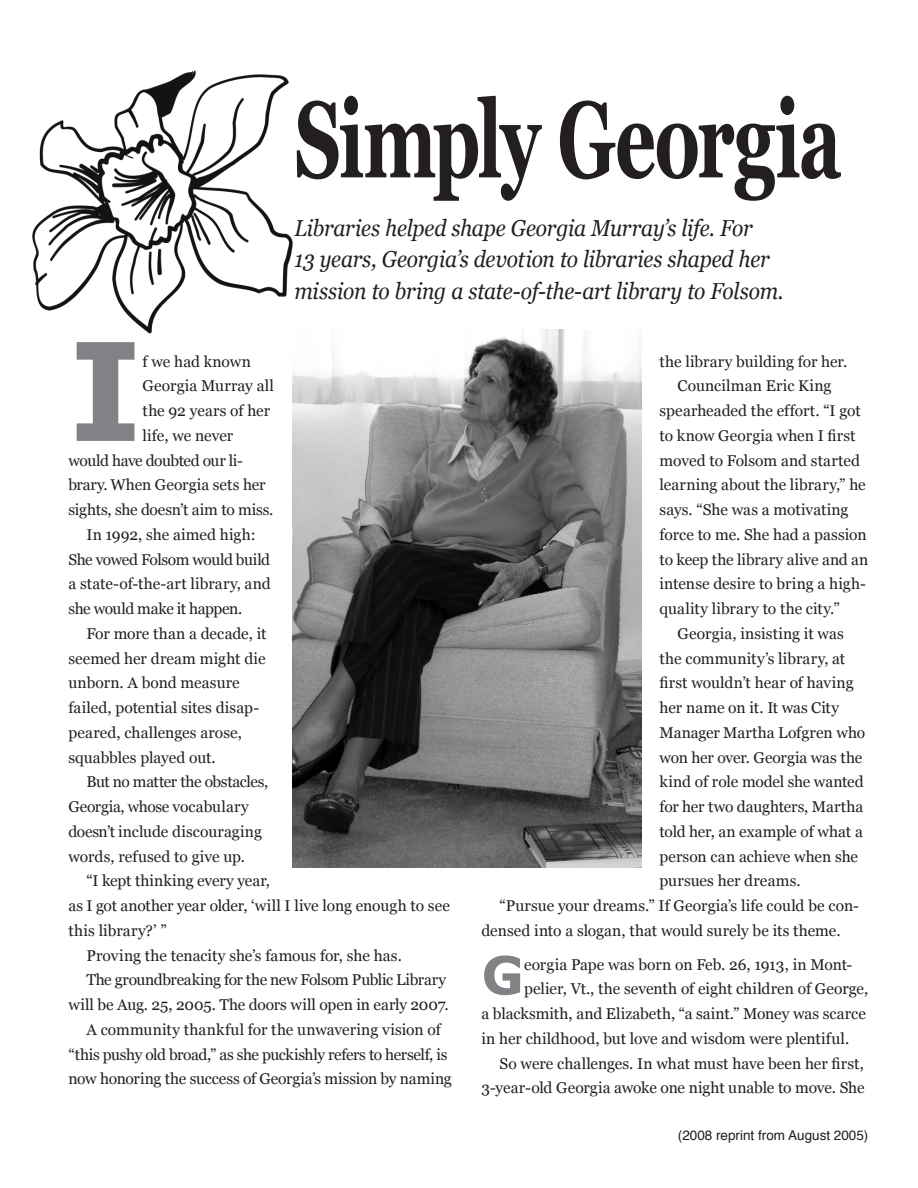
<style>
.page{position:relative;width:918px;height:1188px;background:#fff}
.page>*{position:absolute;margin:0;border:0;box-sizing:border-box;transform-origin:0 0}
.Body_text{font:700 135.9px "Verdana";color:#808285}
.t1{font:700 108px "Georgia";letter-spacing:-.025em;color:#231f20;scale:.67 1}
.Body_text-2{font:700 52.5px "Verdana";color:#808285}
.t2{font:italic 23.1px/31.5px "Georgia";letter-spacing:-.01em;color:#231f20;scale:.91 1}
.Body_text-3{font:15.6px/24.8px "Georgia";letter-spacing:-.005em;color:#231f20}
.Body_text-4{font:15.6px "Georgia";letter-spacing:-.035em;color:#231f20}
.t3{font:13.5px "Helvetica";color:#231f20}
</style>
<div class="page">
<img style="left:32px;top:70px;width:261px;height:264px">
<img style="left:292px;top:329px;width:350px;height:539px">
<p class="t1" style="left:294px;top:79px;width:818px">Simply Georgia</p>
<p class="t2" style="left:295px;top:212px;width:539px">Libraries helped shape Georgia Murray’s life. For<br>13 years, Georgia’s devotion to libraries shaped her mission to bring a state-of-the-art library to Folsom.</p>
<p class="Body_text" style="left:69px;top:305px;width:76px">I</p>
<p class="Body_text-3" style="left:143px;top:349px;width:110px">f we had known</p>
<p class="Body_text-3" style="left:143px;top:374px;width:133px">Georgia Murray all</p>
<p class="Body_text-3" style="left:143px;top:398px;width:129px">the 92 years of her</p>
<p class="Body_text-3" style="left:143px;top:423px;width:92px">life, we never</p>
<p class="Body_text-4" style="left:69px;top:451px;width:176px">would have doubted our li-</p>
<p class="Body_text-3" style="left:69px;top:473px;width:199px">brary. When Georgia sets her</p>
<p class="Body_text-3" style="left:69px;top:497px;width:207px">sights, she doesn’t aim to miss.</p>
<p class="Body_text-3" style="left:69px;top:522px;width:204px;text-indent:18px">In 1992, she aimed high:<br>She vowed Folsom would build a state-of-the-art library, and she would make it happen.</p>
<p class="Body_text-3" style="left:69px;top:621px;width:200px;text-indent:18px">For more than a decade, it seemed her dream might die unborn. A bond measure failed, potential sites disap&shy;peared, challenges arose, squabbles played out.</p>
<p class="Body_text-3" style="left:69px;top:770px;width:201px;text-indent:18px">But no matter the obstacles,<br>Georgia, whose vocabulary doesn’t include discouraging words, refused to give up.</p>
<p class="Body_text-3" style="left:69px;top:869px;width:383px;text-indent:18px">“I kept thinking every year,<br>as I got another year older, ‘will I live long enough to see this library?’ ”</p>
<p class="Body_text-3" style="left:87px;top:943px;width:317px">Proving the tenacity she’s famous for, she has.</p>
<p class="Body_text-3" style="left:69px;top:968px;width:382px;text-align:right">The groundbreaking for the new Folsom Public Library will be Aug. 25, 2005. The doors will open in early 2007.</p>
<p class="Body_text-3" style="left:69px;top:1017px;width:385px;text-align:center">A community thankful for the unwavering vision of “this pushy old broad,” as she puckishly refers to herself, is now honoring the success of Georgia’s mission by naming</p>
<p class="Body_text-3" style="left:660px;top:349px;width:189px">the library building for her.</p>
<p class="Body_text-3" style="left:660px;top:374px;width:210px;text-indent:18px">Councilman Eric King spearheaded the effort. “I got to know Georgia when I first moved to Folsom and started learning about the library,” he says. “She was a motivating force to me. She had a passion to keep the library alive and an intense desire to bring a high&shy;quality library to the city.”</p>
<p class="Body_text-3" style="left:660px;top:621px;width:207px;text-indent:18px">Georgia, insisting it was the community’s library, at first wouldn’t hear of having her name on it. It was City<br>Manager Martha Lofgren who won her over. Georgia was the kind of role model she wanted for her two daughters, Martha told her, an example of what a person can achieve when she pursues her dreams.</p>
<p class="Body_text-3" style="left:482px;top:893px;width:379px;text-indent:18px">“Pursue your dreams.” If Georgia’s life could be con&shy;densed into a slogan, that would surely be its theme.</p>
<p class="Body_text-2" style="left:482px;top:942px;width:44px">G</p>
<p class="Body_text-3" style="left:524px;top:952px;width:330px">eorgia Pape was born on Feb. 26, 1913, in Mont-</p>
<p class="Body_text-3" style="left:524px;top:977px;width:346px">pelier, Vt., the seventh of eight children of George,</p>
<p class="Body_text-3" style="left:482px;top:1001px;width:386px">a blacksmith, and Elizabeth, “a saint.” Money was scarce</p>
<p class="Body_text-3" style="left:482px;top:1026px;width:369px">in her childhood, but love and wisdom were plentiful.</p>
<p class="Body_text-3" style="left:482px;top:1051px;width:385px;text-align:right">So were challenges. In what must have been her first,<br>3-year-old Georgia awoke one night unable to move. She</p>
<p class="t3" style="left:678px;top:1126px;width:192px">(2008 reprint from August 2005)</p>
</div>
